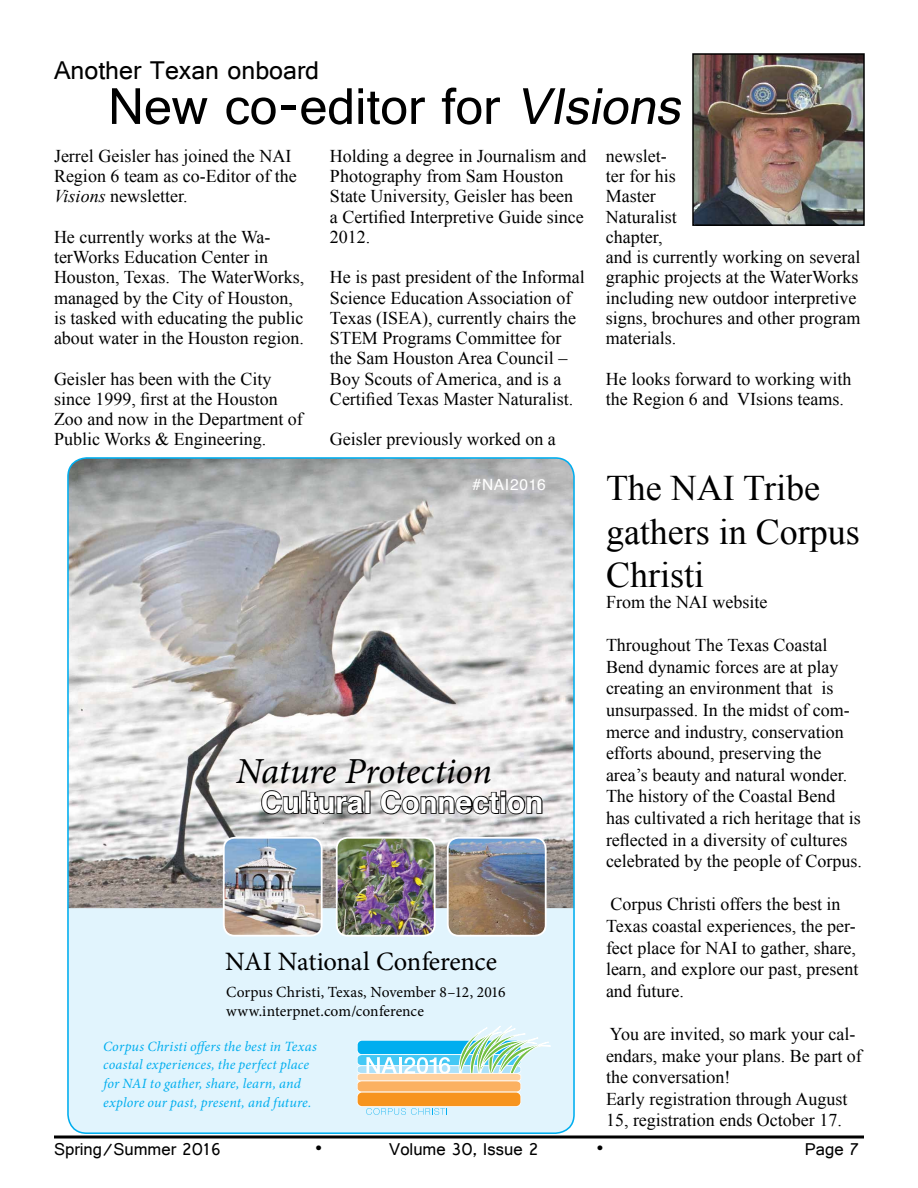
<style>
.page{position:relative;width:918px;height:1188px;background:#fff}
.page>*{position:absolute;margin:0;border:0;box-sizing:border-box;transform-origin:0 0}
.t1{font:54px "Gautami";color:#000}
.t2{font:italic 36.75px "Minion Pro";letter-spacing:-.01em;color:#000}
.t3{font:36px/43.2px "Times New Roman";color:#000}
.t4{font:700 29.7px "Helvetica";letter-spacing:-.005em;color:#fff}
.t5{font:27px "Gautami";color:#000}
.t6{font:26.55px "Minion Pro";letter-spacing:-.015em;color:#000}
.t7{font:18px/20.2px "Times New Roman";color:#000}
.t8{font:18px "Gautami";color:#000}
.t9{font:15.45px/20px "Minion Pro";color:#000}
.t10{font:15.45px "Helvetica";letter-spacing:.045em;color:#fff}
.t11{font:italic 14.1px/18.8px "Minion Pro";letter-spacing:.01em;color:#00aeef}
.s1{font-style:italic}
</style>
<div class="page">
<div style="left:68px;top:458px;width:506px;height:675px;background:#e1f4fd;border-radius:19px"></div>
<img style="left:70px;top:460px;width:502px;height:448px">
<div style="left:357px;top:1092px;width:164px;height:15px;border:2px solid #fff;border-radius:4px"></div>
<div style="left:358px;top:1093px;width:162px;height:13px;background:#f7941e;border-radius:4px"></div>
<svg style="left:366px;top:1108px;width:81px;height:7px"></svg>
<svg style="left:357px;top:1026px;width:194px;height:67px"></svg>
<svg style="left:260px;top:789px;width:40px;height:26px"></svg>
<div style="left:301px;top:791px;width:6px;height:23px;border:2px solid #000"></div>
<svg style="left:306px;top:791px;width:59px;height:24px"></svg>
<div style="left:365px;top:791px;width:6px;height:23px;border:2px solid #000"></div>
<svg style="left:380px;top:789px;width:163px;height:26px"></svg>
<img style="left:224px;top:838px;width:98px;height:96px">
<div style="left:223px;top:837px;width:100px;height:100px;border:2px solid #fff;border-radius:11px"></div>
<img style="left:337px;top:838px;width:98px;height:96px">
<div style="left:336px;top:837px;width:100px;height:100px;border:2px solid #fff;border-radius:11px"></div>
<img style="left:448px;top:838px;width:98px;height:96px">
<div style="left:447px;top:837px;width:100px;height:100px;border:2px solid #fff;border-radius:11px"></div>
<img style="left:695px;top:56px;width:167px;height:167px">
<div style="left:692px;top:53px;width:173px;height:173px;border:2px solid #000"></div>
<hr style="left:54px;top:1136px;width:810px;height:2px;background:#000">
<h3 class="t5" style="left:54px;top:54px;width:267px">Another Texan onboard</h3>
<h1 class="t1" style="left:108px;top:74px;width:592px">New co-editor for <span class="s1">VIsions</span></h1>
<p class="t7" style="left:54px;top:145px;width:244px">Jerrel Geisler has joined the NAI<br>Region 6 team as co-Editor of the<br><span class="s1">Visions</span> newsletter.</p>
<p class="t7" style="left:54px;top:226px;width:252px">He currently works at the Wa&shy;terWorks Education Center in<br>Houston, Texas. The WaterWorks, managed by the City of Houston, is tasked with educating the public about water in the Houston region.</p>
<p class="t7" style="left:54px;top:368px;width:250px">Geisler has been with the City since 1999, first at the Houston<br>Zoo and now in the Department of<br>Public Works &amp; Engineering.</p>
<p class="t7" style="left:330px;top:145px;width:258px">Holding a degree in Journalism and<br>Photography from Sam Houston<br>State University, Geisler has been<br>a Certified Interpretive Guide since<br>2012.</p>
<p class="t7" style="left:330px;top:267px;width:256px">He is past president of the Informal<br>Science Education Association of<br>Texas (ISEA), currently chairs the<br>STEM Programs Committee for the Sam Houston Area Council –<br>Boy Scouts of America, and is a<br>Certified Texas Master Naturalist.</p>
<p class="t7" style="left:330px;top:429px;width:227px">Geisler previously worked on a</p>
<p class="t10" style="left:472px;top:473px;width:75px">#NAI2016</p>
<h2 class="t2" style="left:236px;top:746px;width:257px">Nature Protection</h2>
<h3 class="t4" style="left:261px;top:779px;width:284px">Cultural Connection</h3>
<h3 class="t6" style="left:225px;top:944px;width:273px">NAI National Conference</h3>
<p class="t9" style="left:226px;top:982px;width:281px">Corpus Christi, Texas, November 8–12, 2016 www.interpnet.com/conference</p>
<p class="t11" style="left:103px;top:1037px;width:215px">Corpus Christi offers the best in Texas coastal experiences, the perfect place for NAI to gather, share, learn, and explore our past, present, and future.</p>
<p class="t7" style="left:606px;top:145px;width:256px">newslet-<br>ter for his<br>Master<br>Naturalist<br>chapter,<br>and is currently working on several graphic projects at the WaterWorks including new outdoor interpretive signs, brochures and other program materials.</p>
<p class="t7" style="left:606px;top:368px;width:247px">He looks forward to working with the Region 6 and VIsions teams.</p>
<h3 class="t3" style="left:606px;top:466px;width:255px">The NAI Tribe gathers in Corpus<br>Christi</h3>
<p class="t7" style="left:606px;top:592px;width:163px">From the NAI website</p>
<p class="t7" style="left:606px;top:634px;width:257px;line-height:21.6px">Throughout The Texas Coastal Bend dynamic forces are at play creating an environment that is unsurpassed. In the midst of com&shy;merce and industry, conservation efforts abound, preserving the area’s beauty and natural wonder.<br>The history of the Coastal Bend has cultivated a rich heritage that is reflected in a diversity of cultures celebrated by the people of Corpus.</p>
<p class="t7" style="left:606px;top:893px;width:254px;line-height:21.6px">Corpus Christi offers the best in<br>Texas coastal experiences, the per&shy;fect place for NAI to gather, share, learn, and explore our past, present and future.</p>
<p class="t7" style="left:606px;top:1023px;width:257px;line-height:21.6px">You are invited, so mark your cal&shy;endars, make your plans. Be part of the conversation!<br>Early registration through August<br>15, registration ends October 17.</p>
<p class="t8" style="left:54px;top:1138px;width:168px">Spring/Summer 2016</p>
<p class="t8" style="left:315px;top:1138px;width:9px">•</p>
<p class="t8" style="left:389px;top:1138px;width:151px">Volume 30, Issue 2</p>
<p class="t8" style="left:596px;top:1138px;width:9px">•</p>
<p class="t8" style="left:805px;top:1138px;width:56px">Page 7</p>
</div>
